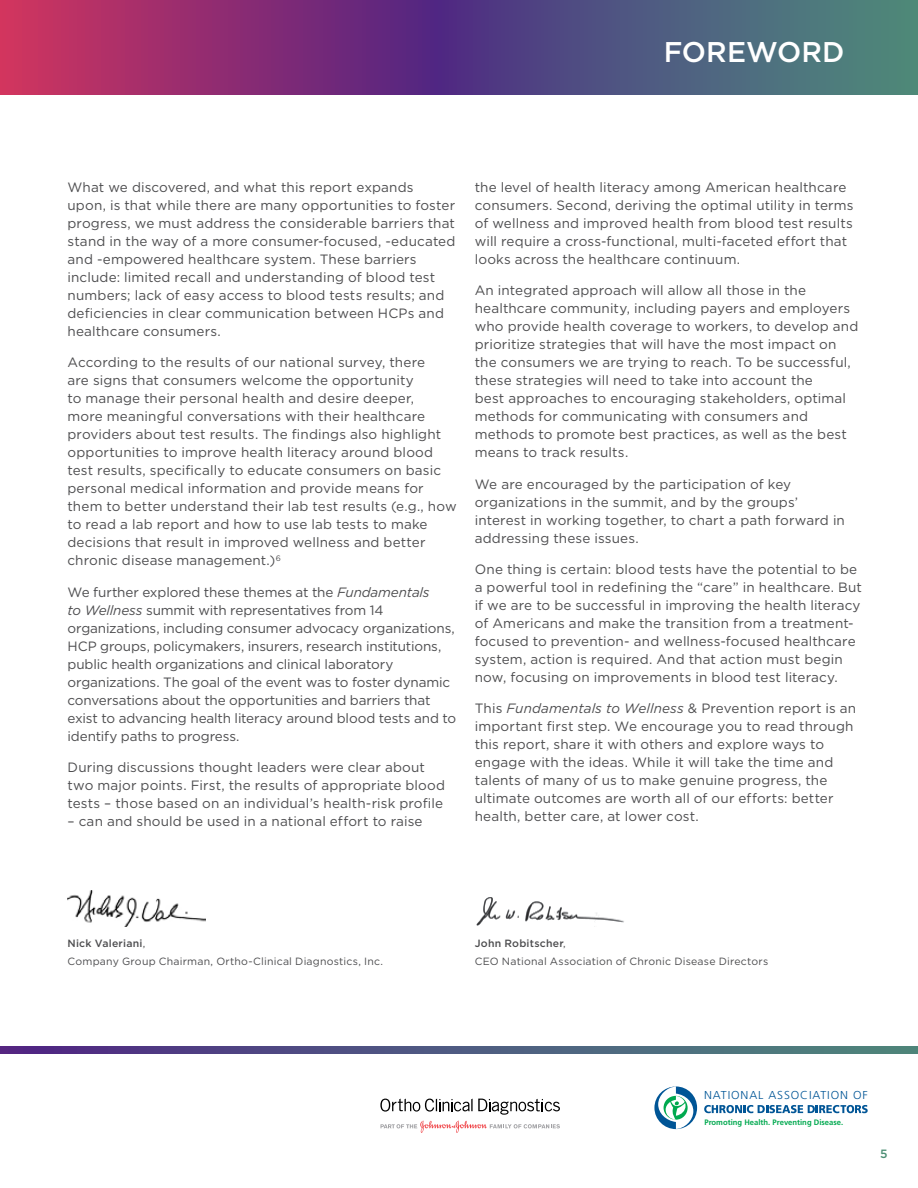
<style>
.page{position:relative;width:918px;height:1188px;background:#fff}
.page>*{position:absolute;margin:0;border:0;box-sizing:border-box;transform-origin:0 0}
.t1{font:500 28.5px "Gotham";letter-spacing:.005em;color:#fff}
.t2{font:13.5px/18px "Gotham";letter-spacing:.01em;color:#4d4d4f}
.t3{font:13.5px/18px "Gotham";letter-spacing:-.01em;color:#4d4d4f}
.t4{font:500 12px "Gotham";color:#4d8f75}
.t5{font:300 11.55px "Frutiger";letter-spacing:.075em;color:#005596}
.t6{font:10.5px/18px "Gotham";letter-spacing:.02em;color:#4d4d4f}
.t7{font:700 7.95px "Frutiger";color:#00a94f}
.s1{font-style:italic}
.s2{font-weight:500}
</style>
<div class="page">
<img style="left:68px;top:891px;width:137px;height:35px">
<svg style="left:380px;top:1121px;width:180px;height:12px"></svg>
<svg style="left:380px;top:1099px;width:180px;height:16px"></svg>
<svg style="left:0;top:1047px;width:918px;height:6px;background:#4e5880"></svg>
<svg style="left:0;top:0;width:918px;height:94px;background:#6e4678"></svg>
<svg style="left:704px;top:1105px;width:164px;height:8px"></svg>
<svg style="left:654px;top:1086px;width:43px;height:43px"></svg>
<img style="left:476px;top:897px;width:148px;height:29px">
<h1 class="t1" style="left:664px;top:35px;width:182px">Foreword</h1>
<p class="t2" style="left:68px;top:178px;width:389px">What we discovered, and what this report expands upon, is that while there are many opportunities to foster progress, we must address the considerable barriers that stand in the way of a more consumer-focused, -educated and -empowered healthcare system. These barriers include: limited recall and understanding of blood test numbers; lack of easy access to blood tests results; and deficiencies in clear communication between HCPs and healthcare consumers.</p>
<p class="t2" style="left:68px;top:353px;width:391px">According to the results of our national survey, there<br>are signs that consumers welcome the opportunity<br>to manage their personal health and desire deeper,<br>more meaningful conversations with their healthcare providers about test results. The findings also highlight opportunities to improve health literacy around blood test results, specifically to educate consumers on basic personal medical information and provide means for them to better understand their lab test results (e.g., how to read a lab report and how to use lab tests to make decisions that result in improved wellness and better chronic disease management.)<sup>6</sup></p>
<p class="t3" style="left:68px;top:583px;width:390px">We further explored these themes at the <span class="s1">Fundamentals<br>to Wellness</span> summit with representatives from 14 organizations, including consumer advocacy organizations, HCP groups, policymakers, insurers, research institutions, public health organizations and clinical laboratory organizations. The goal of the event was to foster dynamic conversations about the opportunities and barriers that exist to advancing health literacy around blood tests and to identify paths to progress.</p>
<p class="t2" style="left:68px;top:758px;width:379px">During discussions thought leaders were clear about two major points. First, the results of appropriate blood tests – those based on an individual’s health-risk profile</p>
<p class="t2" style="left:68px;top:812px;width:357px">– can and should be used in a national effort to raise</p>
<p class="t2" style="left:475px;top:178px;width:380px">the level of health literacy among American healthcare consumers. Second, deriving the optimal utility in terms of wellness and improved health from blood test results will require a cross-functional, multi-faceted effort that looks across the healthcare continuum.</p>
<p class="t2" style="left:475px;top:281px;width:385px">An integrated approach will allow all those in the healthcare community, including payers and employers who provide health coverage to workers, to develop and prioritize strategies that will have the most impact on the consumers we are trying to reach. To be successful, these strategies will need to take into account the<br>best approaches to encouraging stakeholders, optimal methods for communicating with consumers and methods to promote best practices, as well as the best means to track results.</p>
<p class="t2" style="left:475px;top:475px;width:372px">We are encouraged by the participation of key organizations in the summit, and by the groups’ interest in working together, to chart a path forward in addressing these issues.</p>
<p class="t2" style="left:475px;top:560px;width:389px">One thing is certain: blood tests have the potential to be a powerful tool in redefining the “care” in healthcare. But if we are to be successful in improving the health literacy of Americans and make the transition from a treatment&shy;focused to prevention- and wellness-focused healthcare system, action is required. And that action must begin now, focusing on improvements in blood test literacy.</p>
<p class="t2" style="left:475px;top:699px;width:383px">This <span class="s1">Fundamentals to Wellness</span> &amp; Prevention report is an important first step. We encourage you to read through this report, share it with others and explore ways to engage with the ideas. While it will take the time and talents of many of us to make genuine progress, the ultimate outcomes are worth all of our efforts: better health, better care, at lower cost.</p>
<p class="t6" style="left:68px;top:934px;width:317px"><span class="s2">Nick Valeriani</span>,<br>Company Group Chairman, Ortho-Clinical Diagnostics, Inc.</p>
<p class="t6" style="left:475px;top:934px;width:295px"><span class="s2">John Robitscher</span>,<br>CEO National Association of Chronic D isease D irectors</p>
<p class="t5" style="left:704px;top:1088px;width:165px">NATIONAL ASSOCIATION OF</p>
<p class="t7" style="left:704px;top:1118px;width:140px">Promoting Health. Preventing Disease.</p>
<p class="t4" style="left:880px;top:1146px;width:9px">5</p>
</div>
